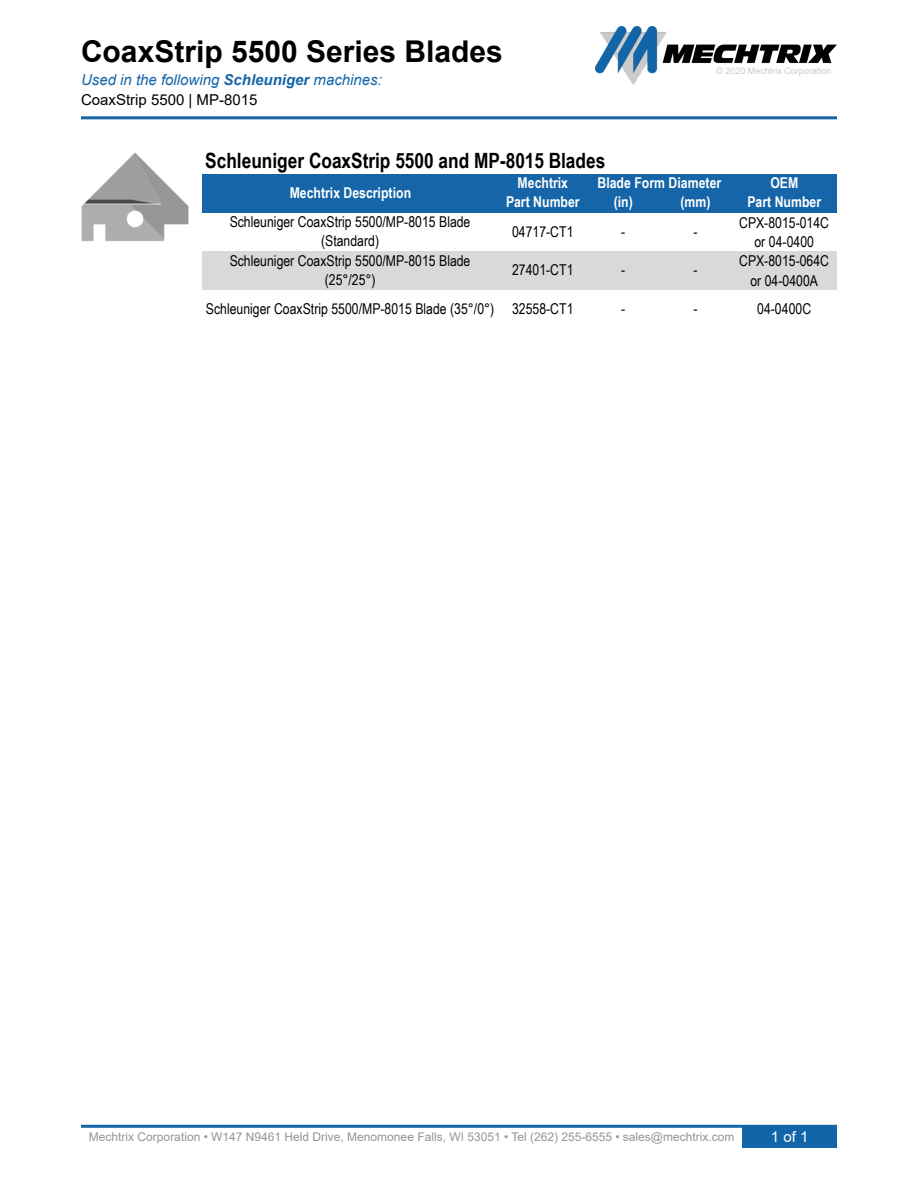
<style>
.page{position:relative;width:918px;height:1188px;background:#fff}
.page>*{position:absolute;margin:0;border:0;box-sizing:border-box;transform-origin:0 0}
.t1{font:700 30px "Arial";color:#000}
.t2{font:700 21px "Arial Narrow";color:#000}
.t3{font:15px/19.2px "Arial Narrow";color:#000;text-align:center}
.t4{font:700 15px "Arial Narrow";color:#fff}
.t5{font:italic 15px/20px "Arial";color:#1665a8}
.t6{font:15px "Arial";color:#fff}
.t7{font:12px "Arial";color:#939598}
.t8{font:9px "Arial";color:#cbcbcb}
.s1{font-weight:700}
.s2{font-style:normal;color:#000}
</style>
<div class="page">
<img style="left:596px;top:26px;width:241px;height:59px">
<hr style="left:81px;top:116px;width:756px;height:3px;background:#1665a8">
<div style="left:742px;top:1125px;width:95px;height:23px;background:#1165a8"></div>
<hr style="left:81px;top:1125px;width:756px;height:3px;background:#1165a8">
<div style="left:203px;top:174px;width:633px;height:39px;background:#1665a8"></div>
<div style="left:203px;top:251px;width:633px;height:39px;background:#d9d9d9"></div>
<img style="left:81px;top:152px;width:108px;height:89px">
<h1 class="t1" style="left:81px;top:40px;width:423px">CoaxStrip 5500 Series Blades</h1>
<p class="t5" style="left:81px;top:71px;width:302px">Used in the following <span class="s1">Schleuniger</span> machines:<br><span class="s2">CoaxStrip 5500 | MP-8015</span></p>
<p class="t8" style="left:716px;top:67px;width:117px">© 2020 Mechtrix Corporation</p>
<h2 class="t2" style="left:205px;top:153px;width:402px">Schleuniger CoaxStrip 5500 and MP-8015 Blades</h2>
<p class="t4" style="left:518px;top:177px;width:52px">Mechtrix</p>
<p class="t4" style="left:770px;top:177px;width:29px">OEM</p>
<p class="t4" style="left:506px;top:196px;width:75px">Part Number</p>
<p class="t4" style="left:614px;top:196px;width:21px">(in)</p>
<p class="t4" style="left:680px;top:196px;width:32px">(mm)</p>
<p class="t4" style="left:747px;top:196px;width:75px">Part Number</p>
<p class="t3" style="left:739px;top:214px;width:91px">CPX-8015-014C or 04-0400<br>CPX-8015-064C or 04-0400A</p>
<p class="t4" style="left:598px;top:177px;width:125px">Blade Form Diameter</p>
<p class="t4" style="left:290px;top:187px;width:123px">Mechtrix Description</p>
<p class="t3" style="left:230px;top:214px;width:242px">Schleuniger CoaxStrip 5500/MP-8015 Blade (Standard)<br>Schleuniger CoaxStrip 5500/MP-8015 Blade (25°/25°)</p>
<p class="t3" style="left:206px;top:300px;width:290px">Schleuniger CoaxStrip 5500/MP-8015 Blade (35°/0°)</p>
<p class="t3" style="left:512px;top:223px;width:63px">04717-CT1</p>
<p class="t3" style="left:512px;top:262px;width:63px">27401-CT1</p>
<p class="t3" style="left:512px;top:300px;width:63px">32558-CT1</p>
<p class="t3" style="left:621px;top:223px;width:6px">-</p>
<p class="t3" style="left:693px;top:223px;width:6px">-</p>
<p class="t3" style="left:621px;top:262px;width:6px">-</p>
<p class="t3" style="left:693px;top:262px;width:6px">-</p>
<p class="t3" style="left:621px;top:300px;width:6px">-</p>
<p class="t3" style="left:693px;top:300px;width:6px">-</p>
<p class="t3" style="left:757px;top:300px;width:55px">04-0400C</p>
<p class="t7" style="left:89px;top:1132px;width:647px">Mechtrix Corporation • W147 N9461 Held Drive, Menomonee Falls, WI 53051 • Tel (262) 255-6555 • sales@mechtrix.com</p>
<p class="t6" style="left:771px;top:1131px;width:39px">1of1</p>
</div>
